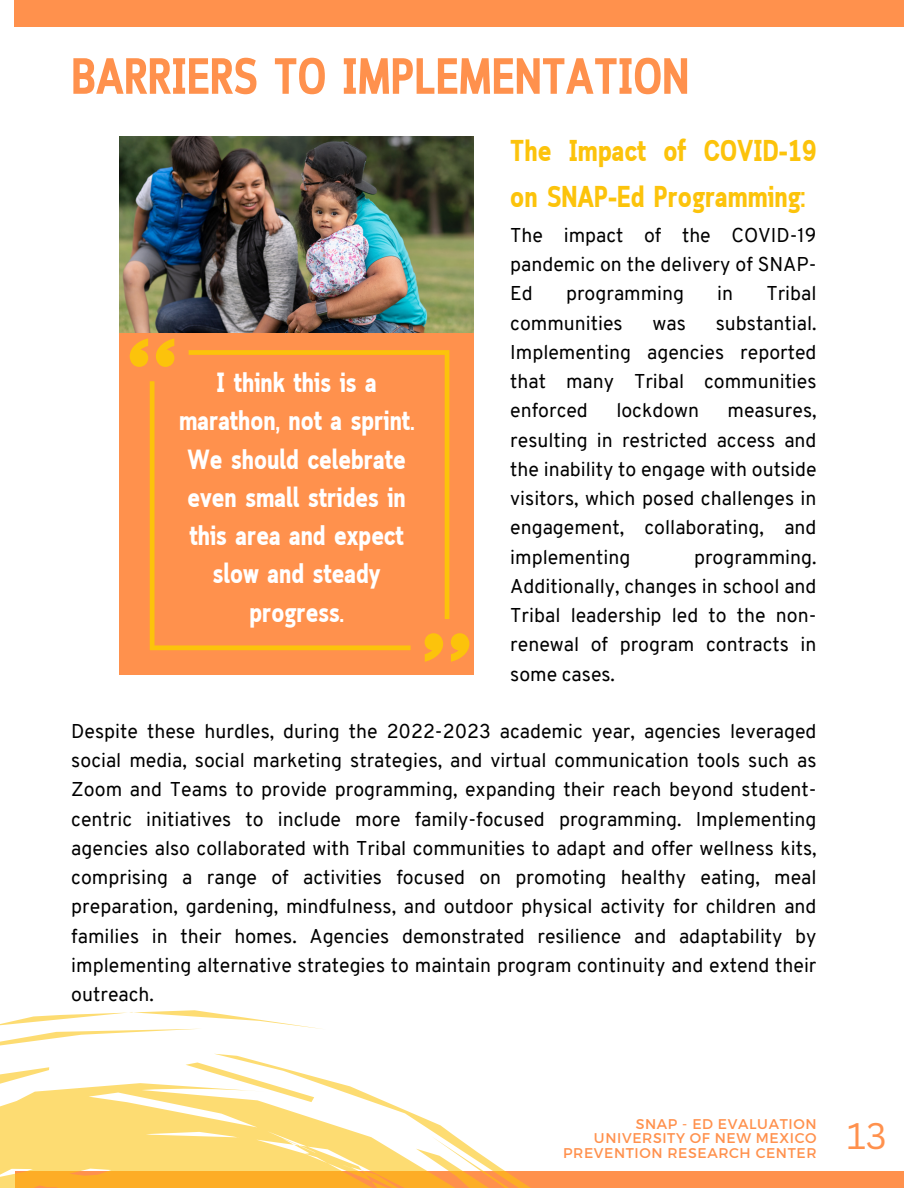
<style>
.page{position:relative;width:918px;height:1188px;background:#fff}
.page>*{position:absolute;margin:0;border:0;box-sizing:border-box;transform-origin:0 0}
.t1{font:700 50.85px "Cloud Cond";color:#ff914d}
.t2{font:36px "Canva Sans";color:#ff914d}
.t3{font:700 30px/46.2px "Cloud Cond";color:#fcc30b}
.t4{font:700 27.6px/38.2px "Cloud Cond";color:#fff;text-align:center}
.t5{font:19.5px/29.2px "Overpass";color:#000;text-align:justify}
.t6{font:14.1px "Montserrat";letter-spacing:.045em;color:#ff914d}
</style>
<div class="page">
<div style="left:119px;top:324px;width:355px;height:350px;background:#ff914d"></div>
<img style="left:119px;top:137px;width:355px;height:196px">
<svg style="left:189px;top:350px;width:260px;height:269px"></svg>
<svg style="left:150px;top:381px;width:261px;height:269px"></svg>
<svg style="left:156px;top:338px;width:18px;height:29px"></svg>
<svg style="left:130px;top:338px;width:18px;height:29px"></svg>
<svg style="left:425px;top:633px;width:18px;height:29px"></svg>
<svg style="left:451px;top:633px;width:18px;height:29px"></svg>
<div style="left:15px;top:0;width:888px;height:27px;background:#ff914d"></div>
<div style="left:15px;top:1171px;width:888px;height:17px;background:#ff914d"></div>
<svg style="left:0;top:1010px;width:531px;height:178px"></svg>
<p class="t1" style="left:71px;top:57px;width:619px">BARRIERS TO IMPLEMENTATION</p>
<p class="t4" style="left:179px;top:366px;width:237px">I think this is a marathon, not a sprint.<br>We should celebrate even small strides in this area and expect slow and steady progress.</p>
<h2 class="t3" style="left:510px;top:130px;width:308px">The Impact of COVID-19 on SNAP-Ed Programming:</h2>
<h2 class="t5" style="left:510px;top:222px;width:308px">The impact of the COVID-19 pandemic on the delivery of SNAP-Ed</h2>
<h2 class="t5" style="left:566px;top:281px;width:120px">programming</h2>
<h2 class="t5" style="left:717px;top:281px;width:17px">in</h2>
<h2 class="t5" style="left:766px;top:281px;width:52px">Tribal</h2>
<h2 class="t5" style="left:510px;top:310px;width:114px">communities</h2>
<h2 class="t5" style="left:653px;top:310px;width:35px">was</h2>
<h2 class="t5" style="left:510px;top:310px;width:308px;text-indent:206px">substantial.<br>Implementing agencies reported that many Tribal communities enforced</h2>
<h2 class="t5" style="left:616px;top:398px;width:84px">lockdown</h2>
<h2 class="t5" style="left:510px;top:398px;width:308px;text-indent:217px">measures, resulting in restricted access and the inability to engage with outside visitors, which posed challenges in engagement, collaborating, and implementing</h2>
<h2 class="t5" style="left:510px;top:544px;width:308px;text-indent:184px">programming.<br>Additionally, changes in school and Tribal leadership led to the non&shy;renewal of program contracts in some cases.</h2>
<h3 class="t5" style="left:71px;top:718px;width:747px">Despite these hurdles, during the 2022-2023 academic year, agencies leveraged social media, social marketing strategies, and virtual communication tools such as Zoom and Teams to provide programming, expanding their reach beyond student&shy;centric initiatives to include more family-focused programming. Implementing agencies also collaborated with Tribal communities to adapt and offer wellness kits, comprising a range of activities focused on promoting healthy eating, meal preparation, gardening, mindfulness, and outdoor physical activity for children and families in their homes. Agencies demonstrated resilience and adaptability by implementing alternative strategies to maintain program continuity and extend their outreach.</h3>
<p class="t6" style="left:636px;top:1114px;width:182px">SNAP - ED EVALUATION</p>
<p class="t6" style="left:594px;top:1129px;width:224px">UNIVERSITY OF NEW MEXICO</p>
<p class="t6" style="left:563px;top:1144px;width:255px">PREVENTION RESEARCH CENTER</p>
<h3 class="t2" style="left:847px;top:1111px;width:42px">13</h3>
</div>
